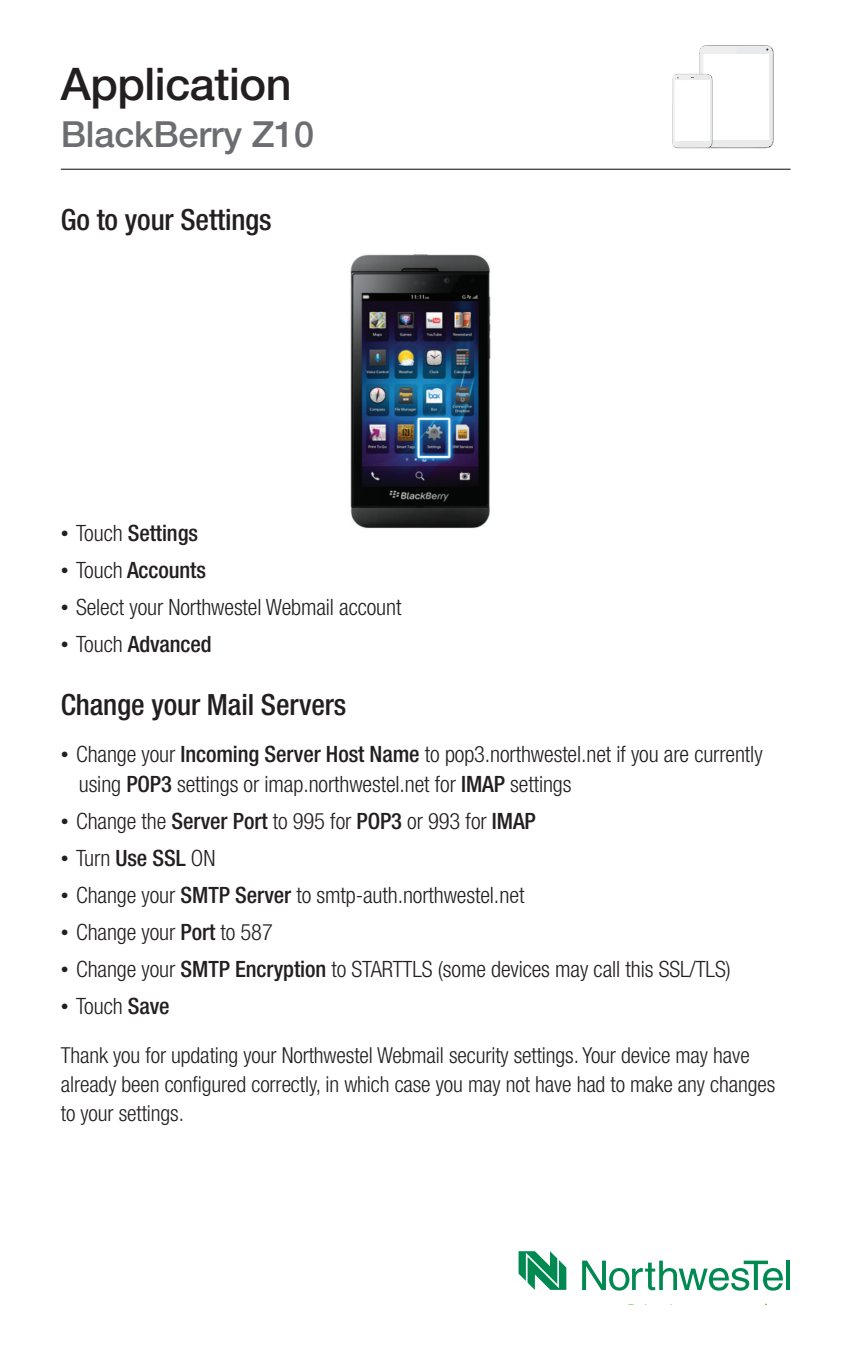
<style>
.page{position:relative;width:846px;height:1359px;background:#fff}
.page>*{position:absolute;margin:0;border:0;box-sizing:border-box;transform-origin:0 0}
.t1{font:500 45px "Helvetica Neue";letter-spacing:-.01em;color:#231f20}
.t2{font:500 36px "Helvetica Neue";letter-spacing:-.005em;color:#6c6d70}
.t3{font:500 condensed 29.25px "Helvetica Neue";letter-spacing:-.005em;color:#231f20}
.t4{font:300 condensed 22.72px "Helvetica Neue LT";color:#231f20}
.t5{font:300 condensed 22.5px/29.2px "Helvetica Neue";letter-spacing:-.005em;color:#231f20}
.t6{font:500 condensed 22.5px "Helvetica Neue";letter-spacing:-.005em;color:#231f20}
.t7{font:300 condensed 22.05px/28.8px "Helvetica Neue";letter-spacing:-.005em;color:#231f20}
.s1{font-weight:300;font-size:15.75px}
.s2{font-weight:300}
.s3{font-size:15.75px}
.s4{font-weight:500}
</style>
<div class="page">
<svg style="left:518px;top:1251px;width:48px;height:38px"></svg>
<svg style="left:582px;top:1260px;width:200px;height:30px"></svg>
<svg style="left:786px;top:1260px;width:3px;height:29px"></svg>
<svg style="left:672px;top:45px;width:101px;height:103px"></svg>
<hr style="left:61px;top:169px;width:729px;height:1px;background:#231f20">
<img style="left:350px;top:254px;width:141px;height:275px">
<p class="t1" style="left:61px;top:57px;width:232px">Application</p>
<p class="t2" style="left:61px;top:113px;width:255px">BlackBerry Z10</p>
<p class="t3" style="left:61px;top:202px;width:212px">Go to your Settings</p>
<p class="t6" style="left:61px;top:519px;width:139px"><span class="s1">•</span> <span class="s2">Touch</span> Settings</p>
<p class="t6" style="left:61px;top:556px;width:146px"><span class="s1">•</span> <span class="s2">Touch</span> Accounts</p>
<p class="t5" style="left:61px;top:592px;width:342px"><span class="s3">•</span> Select your Northwestel Webmail account</p>
<p class="t6" style="left:61px;top:630px;width:152px"><span class="s1">•</span> <span class="s2">Touch</span> Advanced</p>
<p class="t3" style="left:61px;top:687px;width:287px">Change your Mail Servers</p>
<p class="t5" style="left:79px;top:739px;width:685px;text-indent:-18px"><span class="s3">•</span> Change your <span class="s4">Incoming Server Host Name</span> to pop3.northwestel.net if you are currently using <span class="s4">POP3</span> settings or imap.northwestel.net for <span class="s4">IMAP</span> settings</p>
<p class="t5" style="left:61px;top:805px;width:476px"><span class="s3">•</span> Change the <span class="s4">Server Port</span> to 995 for <span class="s4">POP3</span> or 993 for <span class="s4">IMAP</span></p>
<p class="t5" style="left:61px;top:842px;width:156px"><span class="s3">•</span> Turn <span class="s4">Use SSL</span> ON</p>
<p class="t5" style="left:61px;top:880px;width:458px"><span class="s3">•</span> Change your <span class="s4">SMTP Server</span> to smtp-auth.northwestel.ca</p>
<p class="t5" style="left:61px;top:917px;width:213px"><span class="s3">•</span> Change your <span class="s4">Port</span> to 587</p>
<p class="t5" style="left:61px;top:954px;width:671px"><span class="s3">•</span> Change your <span class="s4">SMTP Encryption</span> to STARTTLS (some devices may call this SSL/TLS)</p>
<p class="t5" style="left:61px;top:991px;width:110px"><span class="s3">•</span> Touch <span class="s4">Save</span></p>
<p class="t7" style="left:61px;top:1040px;width:715px">Thank you for updating your Northwestel Webmail security settings. Your device may have already been configured correctly, in which case you may not have had to make any changes to your settings.</p>
<p class="t4" style="left:499px;top:881px;width:27px">net</p>
</div>
